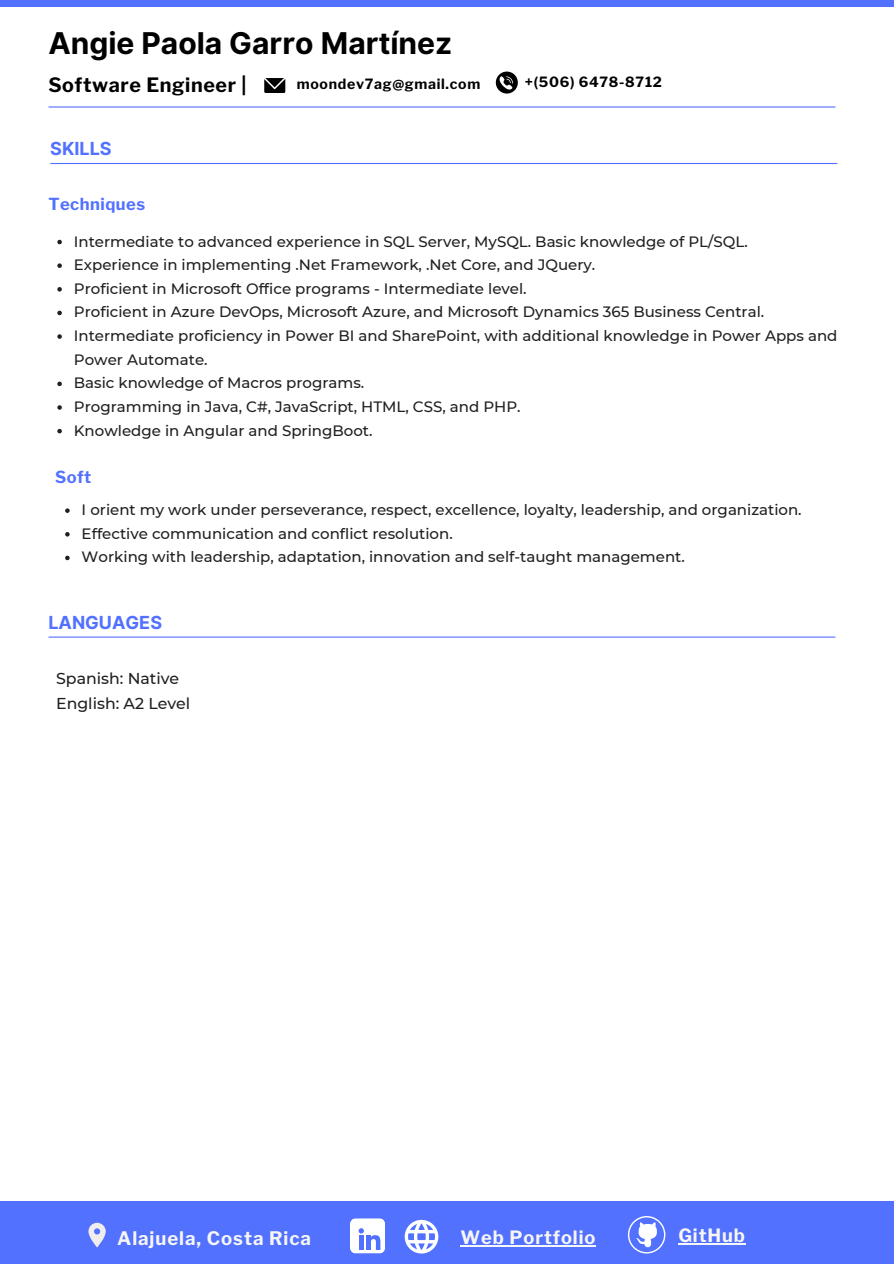
<style>
.page{position:relative;width:894px;height:1264px;background:#fff}
.page>*{position:absolute;margin:0;border:0;box-sizing:border-box;transform-origin:0 0}
.t1{font:700 30px "Inter";color:#000}
.t2{font:700 19.65px "Libre Franklin";letter-spacing:.03em;color:#000}
.t3{font:700 18.6px "Libre Franklin";letter-spacing:.05em;color:#f6f6f6}
.t4{font:700 18.3px "Libre Franklin";letter-spacing:.05em;color:#f6f6f6}
.t5{font:700 18px "Inter";color:#5271ff}
.t6{font:700 16.5px "Libre Franklin";letter-spacing:.03em;color:#5271ff}
.t7{font:500 15.75px/24.8px "Montserrat";color:#202021}
.t8{font:500 15px/23.7px "Montserrat";color:#202021}
.t9{font:700 14.1px "Libre Franklin";letter-spacing:.05em;color:#000}
</style>
<div class="page">
<svg style="left:495px;top:72px;width:22px;height:22px"></svg>
<svg style="left:264px;top:78px;width:21px;height:15px"></svg>
<div style="left:0;top:1201px;width:893px;height:62px;background:#5271ff"></div>
<div style="left:0;top:0;width:893px;height:6px;background:#5271ff"></div>
<svg style="left:88px;top:1222px;width:17px;height:25px"></svg>
<div style="left:350px;top:1218px;width:35px;height:35px;background:#fff;border-radius:5px"></div>
<svg style="left:358px;top:1228px;width:22px;height:21px"></svg>
<svg style="left:404px;top:1219px;width:34px;height:34px"></svg>
<hr style="left:460px;top:1245px;width:136px;height:1px;background:#f6f6f6">
<svg style="left:627px;top:1216px;width:38px;height:37px"></svg>
<hr style="left:678px;top:1242px;width:67px;height:2px;background:#f6f6f6">
<hr style="left:49px;top:106px;width:785px;height:2px;background:#5271ff">
<svg style="left:57px;top:240px;width:5px;height:4px"></svg>
<svg style="left:57px;top:263px;width:5px;height:5px"></svg>
<svg style="left:57px;top:287px;width:5px;height:4px"></svg>
<svg style="left:57px;top:311px;width:5px;height:4px"></svg>
<svg style="left:57px;top:334px;width:5px;height:5px"></svg>
<svg style="left:57px;top:381px;width:5px;height:5px"></svg>
<svg style="left:57px;top:405px;width:5px;height:5px"></svg>
<svg style="left:57px;top:429px;width:5px;height:4px"></svg>
<svg style="left:65px;top:508px;width:5px;height:5px"></svg>
<svg style="left:65px;top:532px;width:5px;height:4px"></svg>
<svg style="left:65px;top:555px;width:5px;height:5px"></svg>
<hr style="left:51px;top:163px;width:785px;height:1px;background:#5271ff">
<hr style="left:49px;top:636px;width:785px;height:1px;background:#5271ff">
<h1 class="t1" style="left:48px;top:25px;width:405px">Angie Paola Garro Martínez</h1>
<p class="t2" style="left:48px;top:73px;width:199px">Software Engineer |</p>
<p class="t9" style="left:297px;top:75px;width:185px">moondev7ag@gmail.com</p>
<h3 class="t9" style="left:524px;top:73px;width:138px">+(506) 6478-8712</h3>
<p class="t5" style="left:50px;top:138px;width:63px">SKILLS</p>
<h2 class="t6" style="left:48px;top:194px;width:98px">Techniques</h2>
<p class="t8" style="left:74px;top:229px;width:675px">Intermediate to advanced experience in SQL Server, MySQL. Basic knowledge of PL/SQL.</p>
<h4 class="t8" style="left:74px;top:253px;width:523px">Experience in implementing .Net Framework, .Net Core, and JQuery.</h4>
<p class="t8" style="left:74px;top:276px;width:454px">Proficient in Microsoft Office programs - Intermediate level.</p>
<p class="t8" style="left:74px;top:300px;width:691px">Proficient in Azure DevOps, Microsoft Azure, and Microsoft Dynamics 365 Business Central.</p>
<p class="t8" style="left:74px;top:324px;width:764px">Intermediate proficiency in Power BI and SharePoint, with additional knowledge in Power Apps and<br>Power Automate.</p>
<p class="t8" style="left:74px;top:371px;width:292px">Basic knowledge of Macros programs.</p>
<p class="t8" style="left:74px;top:395px;width:448px">Programming in Java, C#, JavaScript, HTML, CSS, and PHP.</p>
<p class="t8" style="left:74px;top:418px;width:300px">Knowledge in Angular and SpringBoot.</p>
<p class="t6" style="left:55px;top:467px;width:38px">Soft</p>
<p class="t8" style="left:82px;top:498px;width:721px">I orient my work under perseverance, respect, excellence, loyalty, leadership, and organization.</p>
<h4 class="t8" style="left:82px;top:521px;width:372px">Effective communication and conflict resolution.</h4>
<p class="t8" style="left:82px;top:545px;width:604px">Working with leadership, adaptation, innovation and self-taught management.</p>
<h2 class="t5" style="left:48px;top:611px;width:115px">LANGUAGES</h2>
<p class="t7" style="left:56px;top:666px;width:136px">Spanish: Native<br>English: A2 Level</p>
<p class="t3" style="left:117px;top:1226px;width:195px">Alajuela, Costa Rica</p>
<p class="t4" style="left:460px;top:1226px;width:136px">Web Portfolio</p>
<p class="t4" style="left:678px;top:1224px;width:68px">GitHub</p>
</div>
